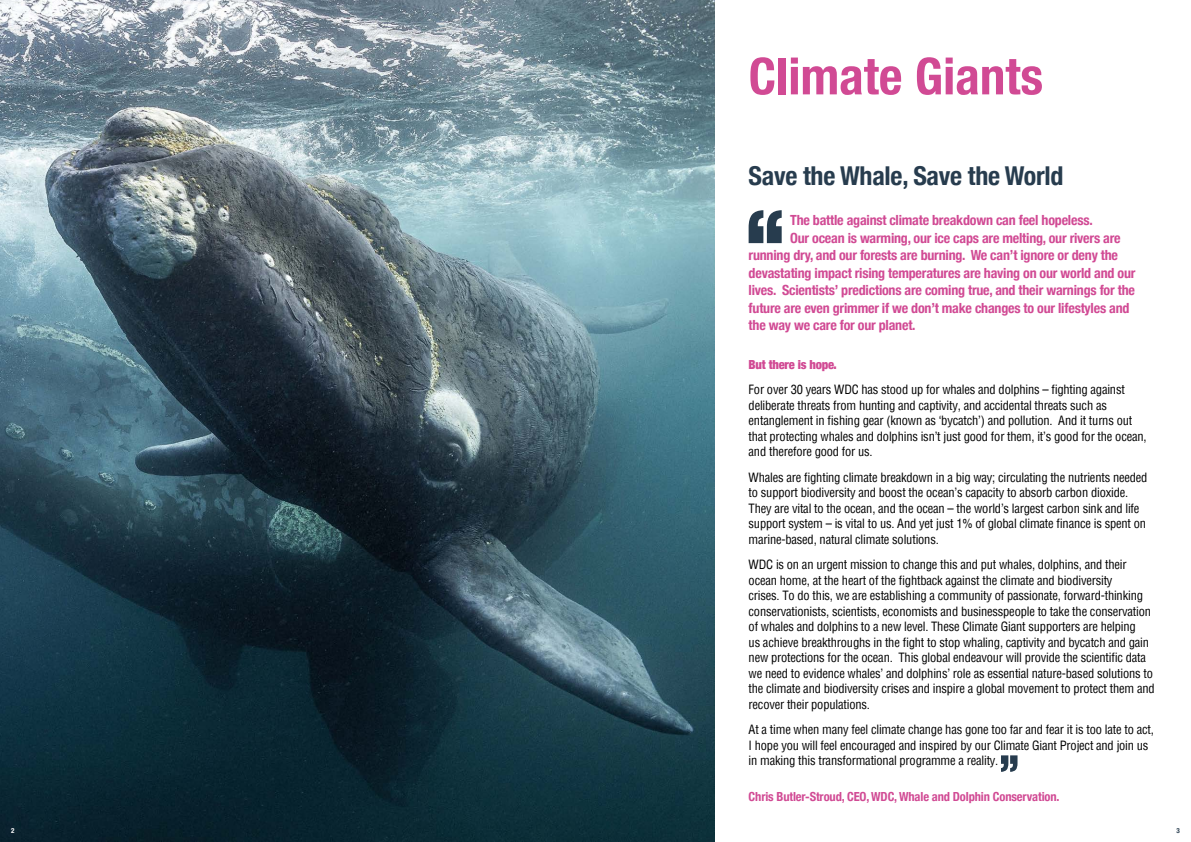
<style>
.page{position:relative;width:1191px;height:842px;background:#fff}
.page>*{position:absolute;margin:0;border:0;box-sizing:border-box;transform-origin:0 0}
.t1{font:700 condensed 51px "Helvetica Neue";color:#d14a94}
.t2{font:700 condensed 26px "Helvetica Neue";letter-spacing:-.01em;color:#273c4e}
.t3{font:700 condensed 14px "Helvetica Neue";letter-spacing:-.015em;color:#d14a94}
.t4{font:condensed 12.5px/15.5px "Helvetica";letter-spacing:-.015em;color:#000}
.t5{font:700 condensed 12.5px "Helvetica Neue";letter-spacing:-.01em;color:#d14a94}
.t6{font:900 condensed 12.5px "Helvetica Neue";letter-spacing:-.015em;color:#d14a94}
.t7{font:700 condensed 7px "Helvetica Neue";color:#273c4e}
.t8{font:700 condensed 7px "Helvetica Neue";color:#fff}
</style>
<div class="page">
<img style="left:0;top:0;width:714px;height:842px">
<svg style="left:748px;top:210px;width:33px;height:33px"></svg>
<svg style="left:1001px;top:755px;width:16px;height:17px"></svg>
<p class="t8" style="left:11px;top:827px;width:5px">2</p>
<h1 class="t1" style="left:748px;top:57px;width:296px">Climate Giants</h1>
<h2 class="t2" style="left:748px;top:166px;width:316px">Save the Whale, Save the World</h2>
<p class="t3" style="left:790px;top:215px;width:304px">The battle against climate breakdown can feel hopeless.</p>
<p class="t3" style="left:790px;top:233px;width:332px">Our ocean is warming, our ice caps are melting, our rivers are</p>
<p class="t3" style="left:748px;top:250px;width:371px">running dry, and our forests are burning. We can’t ignore or deny the</p>
<p class="t3" style="left:748px;top:268px;width:388px">devastating impact rising temperatures are having on our world and our</p>
<p class="t3" style="left:748px;top:285px;width:388px">lives. Scientists’ predictions are coming true, and their warnings for the</p>
<p class="t3" style="left:748px;top:303px;width:382px">future are even grimmer if we don’t make changes to our lifestyles and</p>
<p class="t3" style="left:748px;top:320px;width:168px">the way we care for our planet.</p>
<p class="t6" style="left:748px;top:360px;width:90px">But there is hope.</p>
<p class="t4" style="left:748px;top:382px;width:399px">For over 30 years WDC has stood up for whales and dolphins – fighting against deliberate threats from hunting and captivity, and accidental threats such as entanglement in fishing gear (known as ‘bycatch’) and pollution. And it turns out that protecting whales and dolphins isn’t just good for them, it’s good for the ocean, and therefore good for us.</p>
<p class="t4" style="left:748px;top:469px;width:400px">Whales are fighting climate breakdown in a big way; circulating the nutrients needed to support biodiversity and boost the ocean’s capacity to absorb carbon dioxide.<br>They are vital to the ocean, and the ocean – the world’s largest carbon sink and life support system – is vital to us. And yet just 1% of global climate finance is spent on marine-based, natural climate solutions.</p>
<p class="t4" style="left:748px;top:557px;width:407px">WDC is on an urgent mission to change this and put whales, dolphins, and their ocean home, at the heart of the fightback against the climate and biodiversity<br>crises. To do this, we are establishing a community of passionate, forward-thinking conservationists, scientists, economists and businesspeople to take the conservation of whales and dolphins to a new level. These Climate Giant supporters are helping<br>us achieve breakthroughs in the fight to stop whaling, captivity and bycatch and gain new protections for the ocean. This global endeavour will provide the scientific data we need to evidence whales’ and dolphins’ role as essential nature-based solutions to the climate and biodiversity crises and inspire a global movement to protect them and recover their populations.</p>
<p class="t4" style="left:748px;top:722px;width:407px">At a time when many feel climate change has gone too far and fear it is too late to act,<br>I hope you will feel encouraged and inspired by our Climate Giant Project and join us in making this transformational programme a reality.</p>
<p class="t5" style="left:748px;top:792px;width:312px">Chris Butler-Stroud, CEO, WDC, Whale and Dolphin Conservation.</p>
<p class="t7" style="left:1176px;top:827px;width:5px">3</p>
</div>
